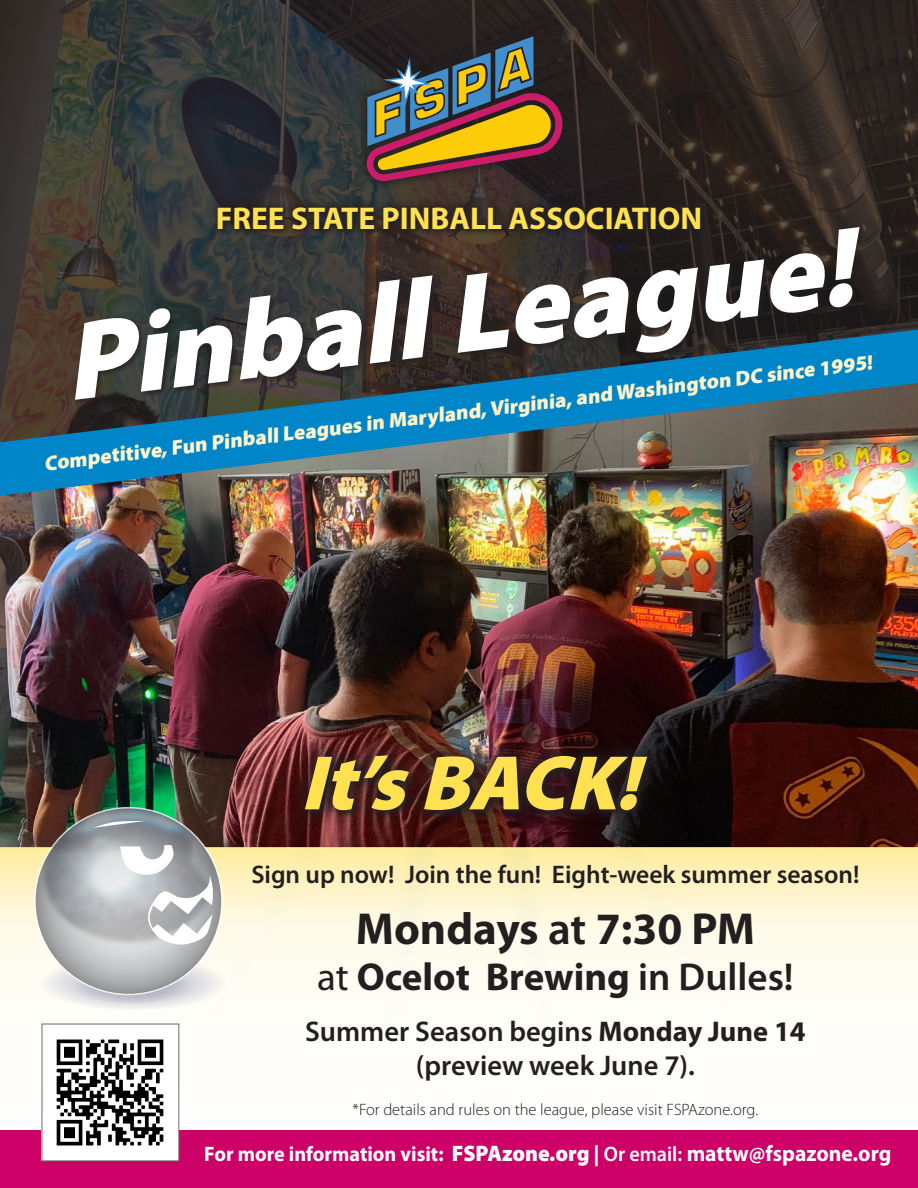
<style>
.page{position:relative;width:918px;height:1188px;background:#fff}
.page>*{position:absolute;margin:0;border:0;box-sizing:border-box;transform-origin:0 0}
.t1{font:italic 900 112.5px "Myriad Pro";color:#fff}
.t2{font:italic 900 78px "Myriad Pro";color:#ffe152}
.t3{font:700 45px "Myriad Pro";color:#231f20}
.t4{font:700 39px "Myriad Pro";color:#231f20}
.t5{font:700 31.5px "Myriad Pro";color:#ffe152}
.t6{font:600 28.5px/34.2px "Myriad Pro";color:#231f20;text-align:center}
.t7{font:600 25.5px "Myriad Pro";color:#231f20}
.t8{font:900 21px "Myriad Pro";color:#fef5cc}
.t9{font:700 21px "Myriad Pro";color:#fff;scale:.96 1}
.t10{font:300 16.5px "Myriad Pro";color:#231f20}
.s1{font-weight:600}
.s2{font-weight:400}
.s3{font-weight:700}
.s4{font-weight:900;font-size:22.5px}
.s5{font-weight:900}
.s6{font-size:22.5px}
</style>
<div class="page">
<img style="left:0;top:0;width:918px;height:330px">
<img style="left:0;top:496px;width:918px;height:351px">
<svg style="left:0;top:847px;width:918px;height:284px"></svg>
<svg style="left:40px;top:957px;width:186px;height:53px;fill:#ededeb"></svg>
<svg style="left:74px;top:970px;width:119px;height:34px"></svg>
<div style="left:357px;top:27px;width:215px;height:164px;background:#231f20;opacity:.75"></div>
<svg style="left:365px;top:36px;width:201px;height:146px;background:#6d583e"></svg>
<div style="left:208px;top:198px;width:501px;height:41px;background:#231f20;opacity:.75"></div>
<div style="left:74px;top:226px;width:792px;height:180px;background:#231f20;opacity:.75"></div>
<img style="left:0;top:330px;width:918px;height:166px">
<div style="left:287px;top:737px;width:378px;height:92px;background:#231f20;opacity:.85"></div>
<div style="left:0;top:1131px;width:918px;height:57px;background:#c06"></div>
<svg style="left:35px;top:808px;width:187px;height:187px;background:#aaadb0"></svg>
<svg style="left:93px;top:821px;width:52px;height:7px"></svg>
<svg style="left:120px;top:845px;width:93px;height:101px"></svg>
<img style="left:44px;top:1026px;width:133px;height:133px">
<div style="left:42px;top:1024px;width:137px;height:137px;border:1px solid #6c6d70"></div>
<p class="t5" style="left:216px;top:198px;width:488px">FREE STATE PINBALL ASSOCIATION</p>
<p class="t1" style="left:54px;top:288px;width:795px;rotate:-7deg">Pinball League!</p>
<p class="t8" style="left:43px;top:450px;width:836px;rotate:-7deg">Competitive, Fun Pinball Leagues in Maryland, Virginia, and Washington DC since 1995!</p>
<p class="t2" style="left:300px;top:731px;width:364px">It’sBACK!</p>
<p class="t7" style="left:251px;top:858px;width:610px">Sign up now! Join the fun! Eight-week summer season!</p>
<p class="t3" style="left:356px;top:899px;width:401px">Mondays <span class="s1">at</span> 7:30 PM</p>
<p class="t4" style="left:317px;top:952px;width:478px"><span class="s2">at</span> Ocelot Brewing <span class="s1">in Dulles!</span></p>
<p class="t6" style="left:305px;top:1013px;width:502px">Summer Season begins <span class="s3">Monday June 14 </span>(preview week June 7).</p>
<p class="t10" style="left:353px;top:1100px;width:407px">*For details and rules on the league, please visit FSPAzone.org.</p>
<p class="t9" style="left:204px;top:1140px;width:717px">For more information visit: <span class="s4">FSPAzone.org</span> <span class="s5">|</span> <span class="s1">Or email:</span> <span class="s6">mattw@fspazone.org</span></p>
</div>
